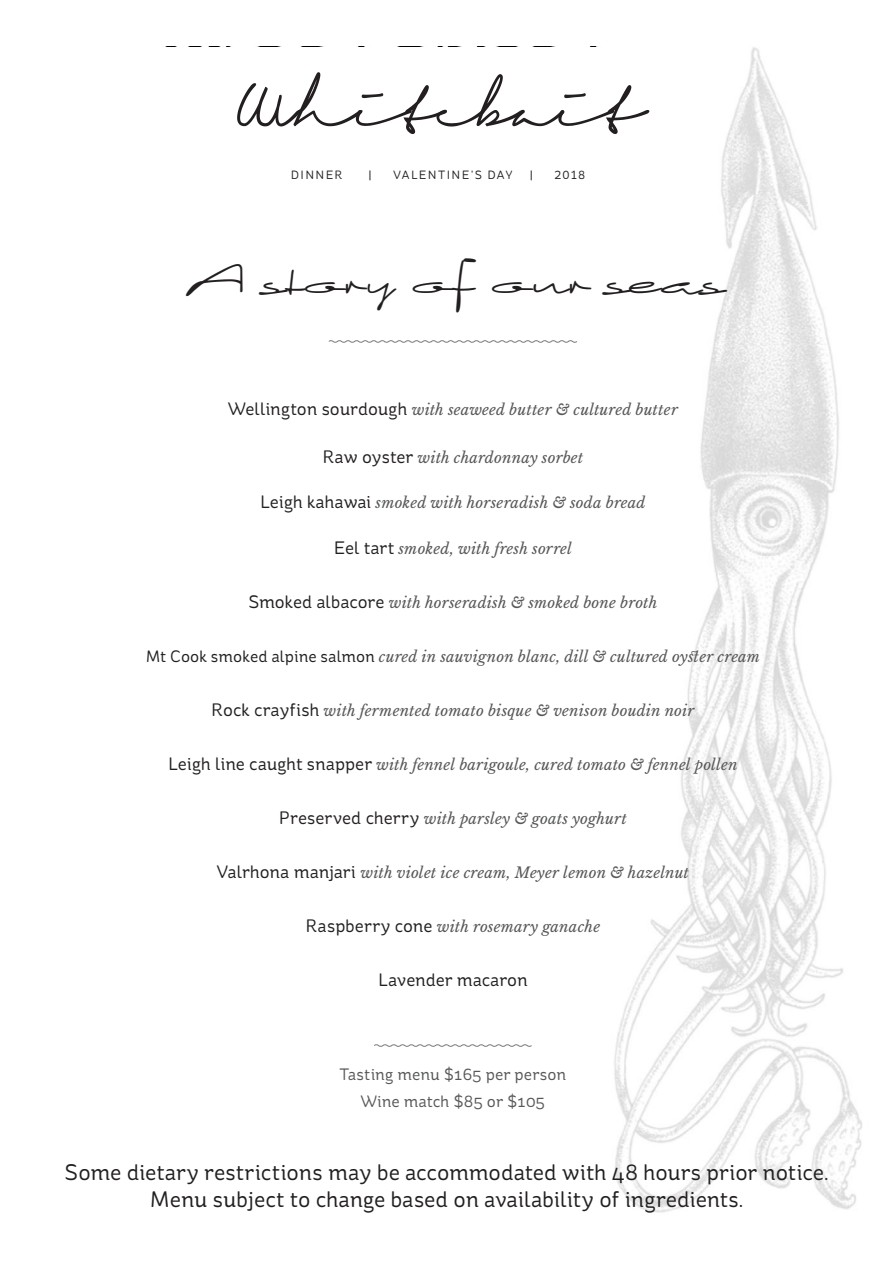
<style>
.page{position:relative;width:893px;height:1263px;background:#fff}
.page>*{position:absolute;margin:0;border:0;box-sizing:border-box;transform-origin:0 0}
.Whitebait{font:54px "Signerica Fat";color:#231f20}
.Dish_Title{font:45px "Sincerely";letter-spacing:.025em;color:#231f20}
.t1{font:22.5px "St Ryde";letter-spacing:-.005em;color:#231f20}
.t2{font:18px "St Ryde";color:#231f20}
.Dish_Title-2{font:16.5px "St Ryde";color:#57585a}
.Dish_Title-3{font:italic 15px "Libre Baskerville";letter-spacing:.01em;color:#57585a}
.Season_and_Chef_name{font:12px "St Ryde";letter-spacing:.11em;color:#231f20}
.s1{font-family:"St Ryde";font-style:normal;font-size:18px;color:#231f20}
.s2{font-family:"St Ryde";font-style:normal;font-size:16.5px;color:#231f20}
</style>
<div class="page">
<img style="left:614px;top:47px;width:248px;height:1166px">
<div style="left:156px;top:47px;width:519px;height:35px;background:#fff"></div>
<svg style="left:328px;top:340px;width:249px;height:3px"></svg>
<svg style="left:374px;top:1044px;width:158px;height:3px"></svg>
<p class="Whitebait" style="left:234px;top:75px;width:409px">Whitebait</p>
<p class="Season_and_Chef_name" style="left:291px;top:168px;width:53px">DINNER</p>
<p class="Season_and_Chef_name" style="left:368px;top:168px;width:5px">|</p>
<p class="Season_and_Chef_name" style="left:393px;top:168px;width:121px">VALENTINE’S DAY</p>
<p class="Season_and_Chef_name" style="left:530px;top:168px;width:5px">|</p>
<p class="Season_and_Chef_name" style="left:555px;top:168px;width:32px">2018</p>
<p class="Dish_Title" style="left:185px;top:252px;width:537px">A story of our seas</p>
<p class="Dish_Title-3" style="left:228px;top:401px;width:452px"><span class="s1">Wellington sourdough</span> with seaweed butter &amp; cultured butter</p>
<p class="Dish_Title-3" style="left:322px;top:449px;width:262px"><span class="s1">Raw oyster</span> with chardonnay sorbet</p>
<p class="Dish_Title-3" style="left:260px;top:494px;width:387px"><span class="s1">Leigh kahawai</span> smoked with horseradish &amp; soda bread</p>
<p class="Dish_Title-3" style="left:334px;top:539px;width:239px"><span class="s1">Eel tart</span> smoked, with fresh sorrel</p>
<p class="Dish_Title-3" style="left:248px;top:593px;width:410px"><span class="s1">Smoked albacore</span> with horseradish &amp; smoked bone broth</p>
<p class="Dish_Title-3" style="left:146px;top:647px;width:616px"><span class="s2">Mt Cook smoked alpine salmon</span> cured in sauvignon blanc, dill &amp; cultured oyster cream</p>
<p class="Dish_Title-3" style="left:211px;top:701px;width:485px"><span class="s1">Rock crayfish</span> with fermented tomato bisque &amp; venison boudin noir</p>
<p class="Dish_Title-3" style="left:168px;top:755px;width:571px"><span class="s1">Leigh line caught snapper</span> with fennel barigoule, cured tomato &amp; fennel pollen</p>
<p class="Dish_Title-3" style="left:279px;top:809px;width:350px"><span class="s1">Preserved cherry</span> with parsley &amp; goats yoghurt</p>
<p class="Dish_Title-3" style="left:217px;top:863px;width:474px"><span class="s1">Valrhona manjari</span> with violet ice cream, Meyer lemon &amp; hazelnut</p>
<p class="Dish_Title-3" style="left:306px;top:917px;width:296px"><span class="s1">Raspberry cone</span> with rosemary ganache</p>
<p class="t2" style="left:378px;top:969px;width:151px">Lavender macaron</p>
<p class="Dish_Title-2" style="left:340px;top:1064px;width:228px">Tasting menu $165 per person</p>
<p class="Dish_Title-2" style="left:360px;top:1091px;width:186px">Wine match $85 or $105</p>
<p class="t1" style="left:65px;top:1159px;width:765px">Some dietary restrictions may be accommodated with 48 hours prior notice.</p>
<p class="t1" style="left:150px;top:1186px;width:595px">Menu subject to change based on availability of ingredients.</p>
</div>
